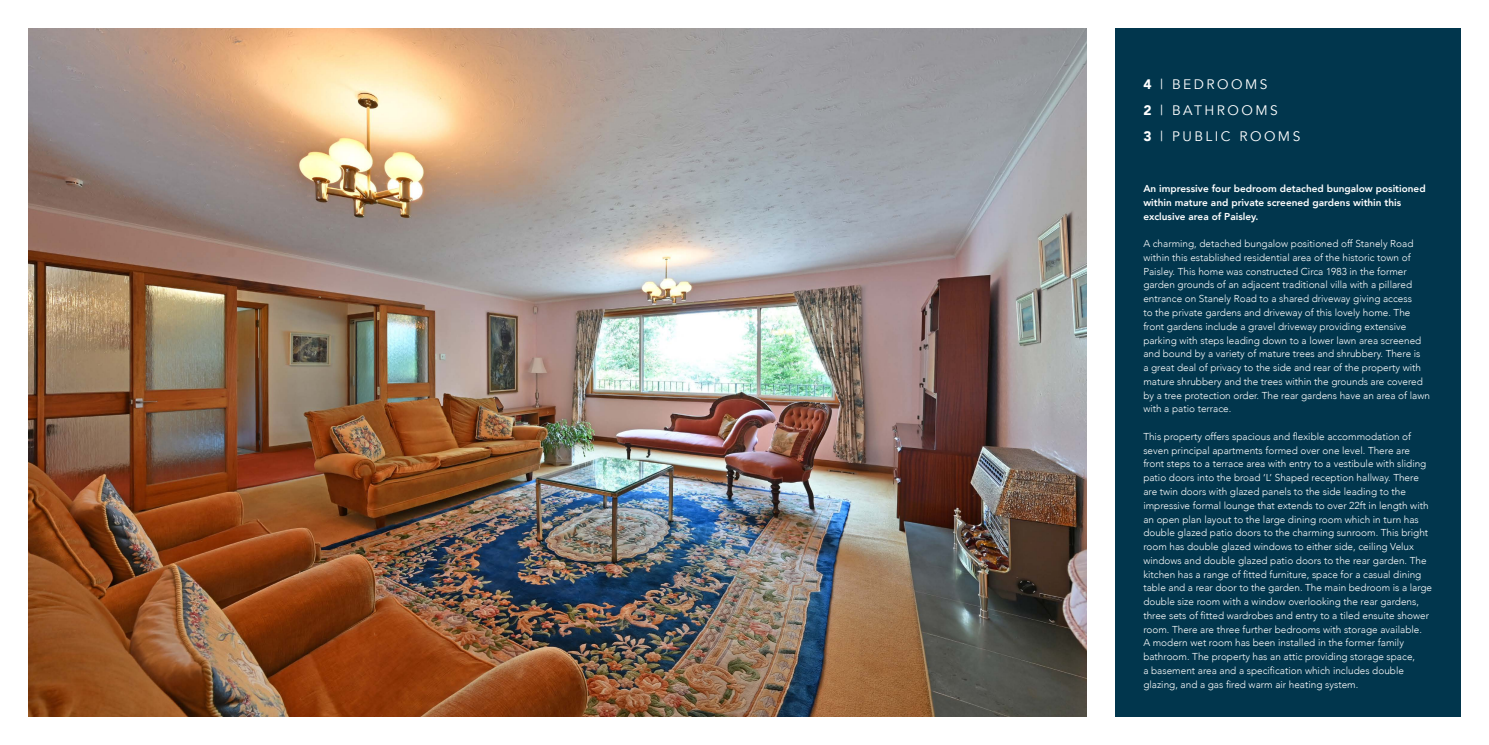
<style>
.page{position:relative;width:1489px;height:745px;background:#fff}
.page>*{position:absolute;margin:0;border:0;box-sizing:border-box;transform-origin:0 0}
.t1{font:13.75px "Avenir";letter-spacing:.18em;color:#fff}
.t2{font:300 10px/13.8px "Avenir";color:#fff}
.t3{font:800 10px/13.8px "Avenir";color:#fff}
.s1{font-weight:900}
</style>
<div class="page">
<div style="left:28px;top:28px;width:1432px;height:688px;background:#01364d"></div>
<div style="left:1086px;top:0;width:28px;height:744px;background:#fff"></div>
<img style="left:28px;top:28px;width:1058px;height:688px">
<p class="t1" style="left:1143px;top:75px;width:126px"><span class="s1">4</span> | BEDROOMS</p>
<p class="t1" style="left:1143px;top:102px;width:136px"><span class="s1">2</span> | BATHROOMS</p>
<p class="t1" style="left:1143px;top:128px;width:158px"><span class="s1">3</span> | PUBLIC ROOMS</p>
<p class="t3" style="left:1143px;top:182px;width:284px">An impressive four bedroom detached bungalow positioned within mature and private screened gardens within this exclusive area of Paisley.</p>
<p class="t2" style="left:1143px;top:237px;width:288px">A charming, detached bungalow positioned off Stanely Road within this established residential area of the historic town of Paisley. This home was constructed Circa 1983 in the former garden grounds of an adjacent traditional villa with a pillared entrance on Stanely Road to a shared driveway giving access<br>to the private gardens and driveway of this lovely home. The front gardens include a gravel driveway providing extensive parking with steps leading down to a lower lawn area screened and bound by a variety of mature trees and shrubbery. There is<br>a great deal of privacy to the side and rear of the property with mature shrubbery and the trees within the grounds are covered by a tree protection order. The rear gardens have an area of lawn with a patio terrace.</p>
<p class="t2" style="left:1143px;top:429px;width:290px">This property offers spacious and flexible accommodation of seven principal apartments formed over one level. There are front steps to a terrace area with entry to a vestibule with sliding patio doors into the broad ‘L’ Shaped reception hallway. There are twin doors with glazed panels to the side leading to the impressive formal lounge that extends to over 22ft in length with an open plan layout to the large dining room which in turn has double glazed patio doors to the charming sunroom. This bright room has double glazed windows to either side, ceiling Velux windows and double glazed patio doors to the rear garden. The kitchen has a range of fitted furniture, space for a casual dining table and a rear door to the garden. The main bedroom is a large double size room with a window overlooking the rear gardens, three sets of fitted wardrobes and entry to a tiled ensuite shower room. There are three further bedrooms with storage available.<br>A modern wet room has been installed in the former family bathroom. The property has an attic providing storage space,<br>a basement area and a specification which includes double glazing, and a gas fired warm air heating system.</p>
</div>
